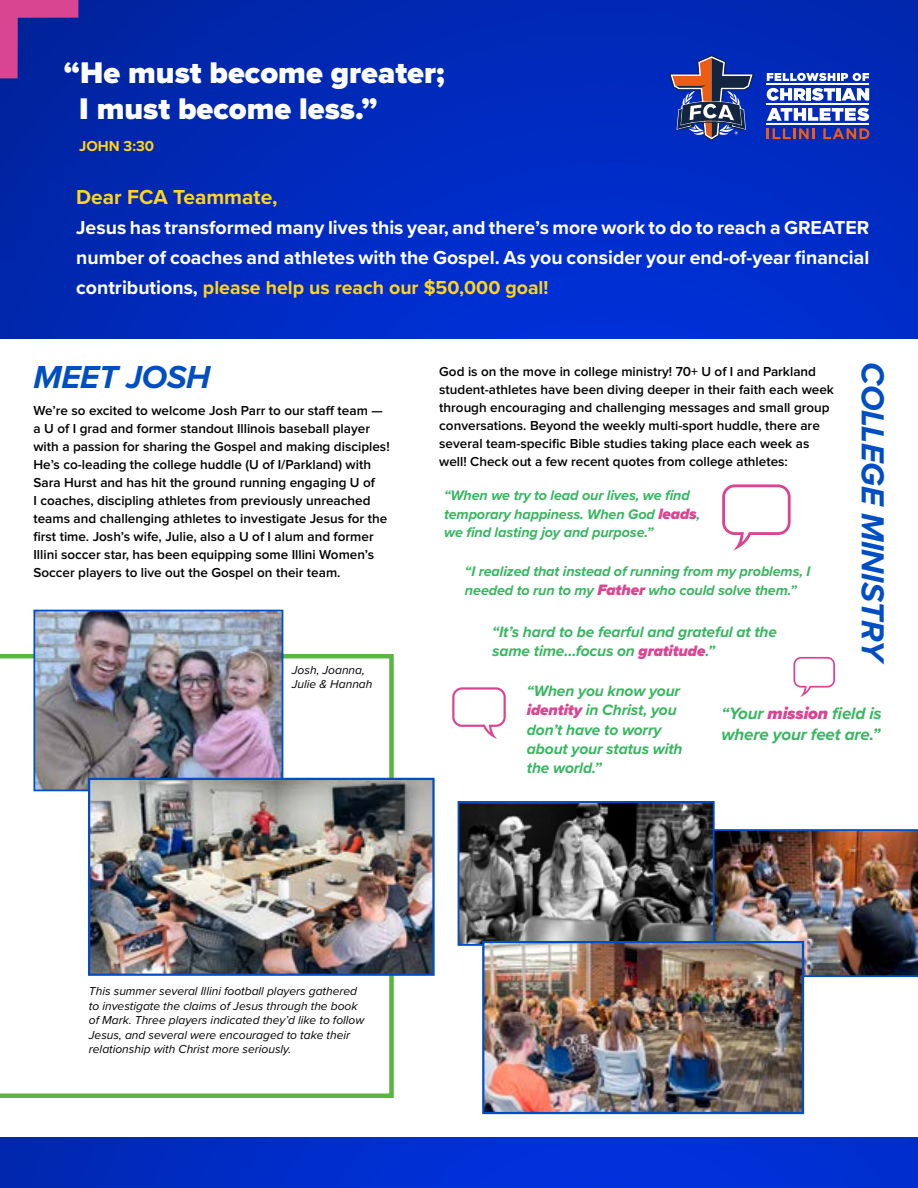
<style>
.page{position:relative;width:918px;height:1188px;background:#fff}
.page>*{position:absolute;margin:0;border:0;box-sizing:border-box;transform-origin:0 0}
.t1{font:italic 700 33px "Proxima Nova";letter-spacing:-.01em;color:#004ec3}
.t2{font:900 30.9px/35.4px "Proxima Nova";color:#fff}
.t3{font:700 21px "Proxima Nova";color:#ffd41c}
.t4{font:700 19.5px/30px "Proxima Nova";color:#fff;text-align:justify}
.t5{font:italic 700 17.1px/21px "Proxima Nova";letter-spacing:-.01em;color:#38b660}
.t6{font:italic 700 15.6px/19.2px "Proxima Nova";letter-spacing:-.01em;color:#38b660}
.t7{font:700 15px "Proxima Nova";color:#ffd41c}
.t8{font:italic 700 14.4px/18.6px "Proxima Nova";letter-spacing:-.01em;color:#38b660}
.t9{font:600 13.5px/18px "Proxima Nova";color:#000}
.t10{font:italic 12px/14.5px "Proxima Nova";color:#000}
.s1{color:#ffd41c}
.s2{font-weight:900;font-size:15.6px;color:#d94591}
.s3{font-weight:900;color:#d94591}
</style>
<div class="page">
<img style="left:715px;top:829px;width:203px;height:148px">
<svg style="left:0;top:654px;width:394px;height:444px"></svg>
<img style="left:0;top:0;width:918px;height:339px">
<svg style="left:669px;top:55px;width:85px;height:86px;background:#404b8e"></svg>
<hr style="left:767px;top:84px;width:102px;height:1px;background:#fff">
<hr style="left:767px;top:124px;width:102px;height:1px;background:#fff">
<hr style="left:767px;top:104px;width:102px;height:1px;background:#fff">
<svg style="left:767px;top:73px;width:102px;height:8px"></svg>
<svg style="left:767px;top:88px;width:39px;height:13px"></svg>
<hr style="left:807px;top:88px;width:4px;height:12px;background:#fff">
<svg style="left:812px;top:88px;width:23px;height:13px"></svg>
<hr style="left:837px;top:88px;width:4px;height:12px;background:#fff">
<svg style="left:842px;top:88px;width:27px;height:12px"></svg>
<svg style="left:767px;top:108px;width:102px;height:13px"></svg>
<svg style="left:767px;top:128px;width:47px;height:11px"></svg>
<svg style="left:823px;top:128px;width:46px;height:11px"></svg>
<svg style="left:722px;top:484px;width:69px;height:67px"></svg>
<svg style="left:793px;top:657px;width:42px;height:40px"></svg>
<svg style="left:452px;top:687px;width:54px;height:52px"></svg>
<img style="left:36px;top:613px;width:244px;height:175px">
<div style="left:33px;top:610px;width:250px;height:181px;border:2px solid #004ec3"></div>
<img style="left:461px;top:804px;width:251px;height:139px">
<div style="left:458px;top:801px;width:257px;height:145px;border:2px solid #004ec3"></div>
<img style="left:485px;top:944px;width:316px;height:167px">
<div style="left:482px;top:941px;width:322px;height:173px;border:2px solid #004ec3"></div>
<img style="left:91px;top:781px;width:341px;height:192px">
<div style="left:88px;top:778px;width:347px;height:198px;border:2px solid #004ec3"></div>
<svg style="left:0;top:0;width:78px;height:78px;background:#573098"></svg>
<img style="left:0;top:1137px;width:918px;height:51px">
<h2 class="t2" style="left:79px;top:55px;width:367px;text-indent:-15px">“He must become greater;<br>I must become less.”</h2>
<p class="t7" style="left:79px;top:135px;width:77px">JOHN 3:30</p>
<h3 class="t3" style="left:76px;top:182px;width:203px">Dear FCA Teammate,</h3>
<h3 class="t4" style="left:76px;top:212px;width:795px">Jesus has transformed many lives this year, and there’s more work to do to reach a GREATER number of coaches and athletes with the Gospel. As you consider your end-of-year financial contributions, <span class="s1">please help us reach our $50,000 goal!</span></h3>
<h1 class="t1" style="left:33px;top:353px;width:178px">MEET JOSH</h1>
<p class="t9" style="left:33px;top:402px;width:358px">We’re so excited to welcome Josh Parr to our staff team — a U of I grad and former standout Illinois baseball player with a passion for sharing the Gospel and making disciples!<br>He’s co-leading the college huddle (U of I/Parkland) with Sara Hurst and has hit the ground running engaging U of<br>I coaches, discipling athletes from previously unreached teams and challenging athletes to investigate Jesus for the first time. Josh’s wife, Julie, also a U of I alum and former Illini soccer star, has been equipping some Illini Women’s Soccer players to live out the Gospel on their team.</p>
<p class="t10" style="left:292px;top:662px;width:82px">Josh, Joanna,<br>Julie &amp; Hannah</p>
<p class="t9" style="left:439px;top:363px;width:396px">God is on the move in college ministry! 70+ U of I and Parkland student-athletes have been diving deeper in their faith each week through encouraging and challenging messages and small group conversations. Beyond the weekly multi-sport huddle, there are several team-specific Bible studies taking place each week as well! Check out a few recent quotes from college athletes:</p>
<p class="t8" style="left:444px;top:485px;width:258px">“When we try to lead our lives, we find temporary happiness. When God <span class="s2">leads</span>, we find lasting joy and purpose.”</p>
<p class="t8" style="left:465px;top:562px;width:347px;line-height:19.2px">“I realized that instead of running from my problems, I needed to run to my <span class="s2">Father</span> who could solve them.”</p>
<p class="t6" style="left:492px;top:622px;width:286px">“It’s hard to be fearful and grateful at the same time…focus on <span class="s3">gratitude</span>.”</p>
<h1 class="t1" style="left:897px;top:362px;width:304px;rotate:90deg">COLLEGE MINISTRY</h1>
<p class="t6" style="left:527px;top:681px;width:157px">“When you know your <span class="s3">identity</span> in Christ, you don’t have to worry about your status with the world.”</p>
<p class="t5" style="left:722px;top:702px;width:162px">“Your <span class="s3">mission</span> field is where your feet are.”</p>
<p class="t10" style="left:89px;top:983px;width:277px">This summer several Illini football players gathered to investigate the claims of Jesus through the book of Mark. Three players indicated they’d like to follow Jesus, and several were encouraged to take their relationship with Christ more seriously.</p>
</div>
